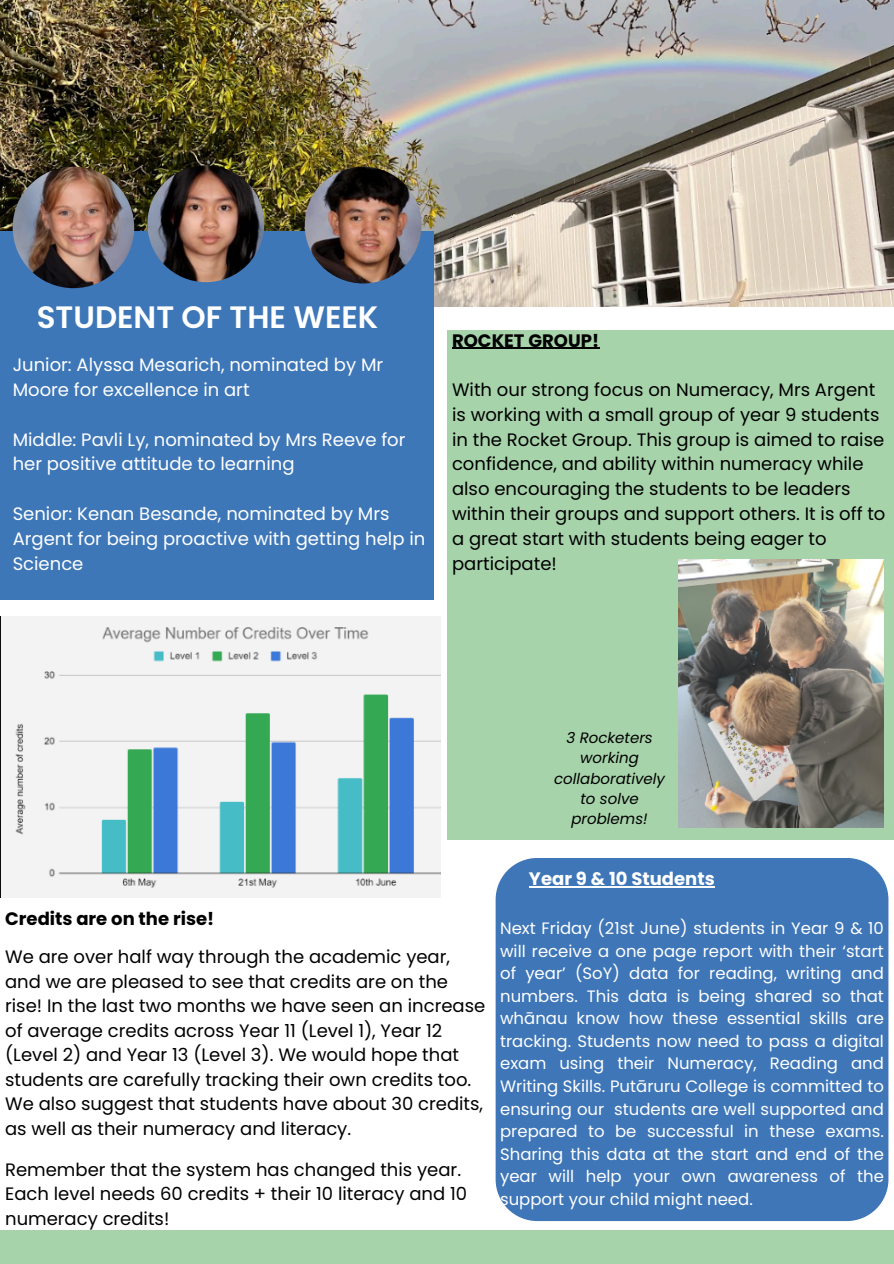
<style>
.page{position:relative;width:894px;height:1264px;background:#fff}
.page>*{position:absolute;margin:0;border:0;box-sizing:border-box;transform-origin:0 0}
.t1{font:600 30.9px "Poppins";color:#fff}
.t2{font:18px/24.5px "Poppins";color:#000}
.t3{font:18px/24.8px "Poppins";color:#fff}
.t4{font:700 18px "Poppins";color:#000}
.t5{font:700 18px "Poppins";color:#fff}
.t6{font:16.5px/22.5px "Poppins";color:#fff;text-align:justify}
.t7{font:italic 15px/20.2px "Poppins";color:#000;text-align:center}
</style>
<div class="page">
<div style="left:0;top:1230px;width:893px;height:33px;background:#a7d3ab"></div>
<img style="left:0;top:0;width:893px;height:307px">
<div style="left:1px;top:231px;width:433px;height:368px;background:#3e77b8"></div>
<img style="left:13px;top:167px;width:121px;height:121px;border-radius:50%">
<img style="left:305px;top:167px;width:116px;height:116px;border-radius:50%">
<img style="left:147px;top:165px;width:117px;height:117px;border-radius:50%">
<img style="left:1px;top:616px;width:439px;height:281px">
<div style="left:446px;top:330px;width:447px;height:510px;background:#a7d3ab"></div>
<img style="left:678px;top:560px;width:205px;height:267px">
<div style="left:495px;top:858px;width:393px;height:362px;background:#3e76b8"></div>
<hr style="left:529px;top:886px;width:185px;height:1px;background:#fff">
<hr style="left:452px;top:348px;width:147px;height:1px;background:#000">
<h2 class="t1" style="left:37px;top:296px;width:343px">STUDENT OF THE WEEK</h2>
<h4 class="t3" style="left:13px;top:353px;width:372px">Junior: Alyssa Mesarich, nominated by Mr<br>Moore for excellence in art</h4>
<p class="t3" style="left:13px;top:427px;width:394px">Middle: Pavli Ly, nominated by Mrs Reeve for her positive attitude to learning</p>
<p class="t3" style="left:13px;top:501px;width:414px">Senior: Kenan Besande, nominated by Mrs<br>Argent for being proactive with getting help in<br>Science</p>
<h3 class="t4" style="left:452px;top:328px;width:148px">ROCKET GROUP!</h3>
<h4 class="t2" style="left:452px;top:377px;width:435px">With our strong focus on Numeracy, Mrs Argent is working with a small group of year 9 students in the Rocket Group. This group is aimed to raise confidence, and ability within numeracy while also encouraging the students to be leaders within their groups and support others. It is off to a great start with students being eager to participate!</h4>
<h4 class="t7" style="left:554px;top:727px;width:112px">3 Rocketers working collaboratively to solve problems!</h4>
<p class="t4" style="left:5px;top:905px;width:210px">Credits are on the rise!</p>
<h3 class="t2" style="left:5px;top:944px;width:481px">We are over half way through the academic year, and we are pleased to see that credits are on the rise! In the last two months we have seen an increase of average credits across Year 11 (Level 1), Year 12 (Level 2) and Year 13 (Level 3). We would hope that students are carefully tracking their own credits too.<br>We also suggest that students have about 30 credits, as well as their numeracy and literacy.</h3>
<h4 class="t2" style="left:5px;top:1157px;width:463px">Remember that the system has changed this year.<br>Each level needs 60 credits + their 10 literacy and 10 numeracy credits!</h4>
<h4 class="t5" style="left:529px;top:866px;width:187px">Year 9 &amp; 10 Students</h4>
<h4 class="t6" style="left:500px;top:917px;width:385px">Next Friday (21st June) students in Year 9 &amp; 10 will receive a one page report with their ‘start of year’ (SoY) data for reading, writing and numbers. This data is being shared so that whānau know how these essential skills are tracking. Students now need to pass a digital exam using their Numeracy, Reading and Writing Skills. Putāruru College is committed to ensuring our students are well supported and prepared to be successful in these exams.<br>Sharing this data at the start and end of the year will help your own awareness of the support your child might need.</h4>
</div>
